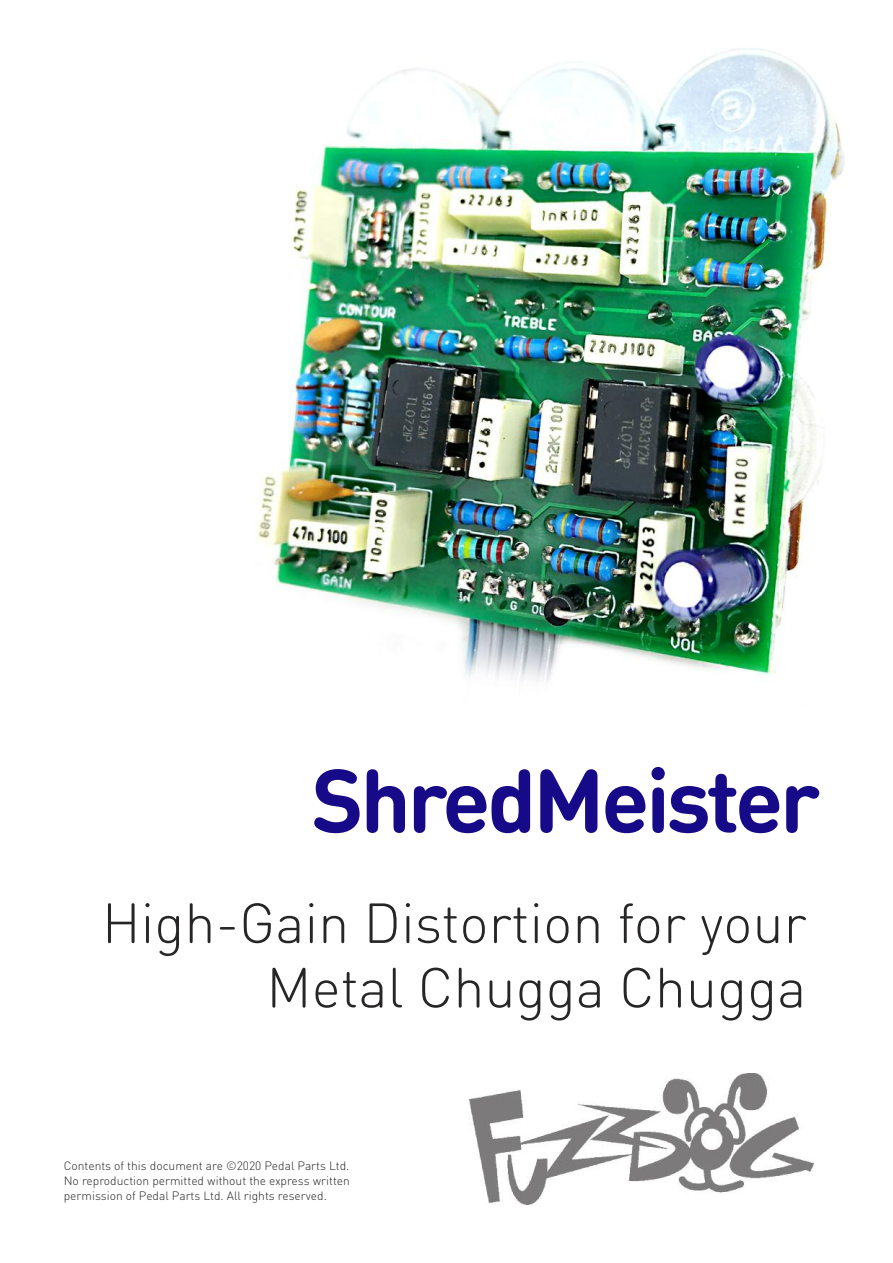
<style>
.page{position:relative;width:893px;height:1263px;background:#fff}
.page>*{position:absolute;margin:0;border:0;box-sizing:border-box;transform-origin:0 0}
.t1{font:700 88.5px "DIN Round Pro";letter-spacing:-.04em;color:#170a88}
.t2{font:300 55.5px/64.5px "DIN Round Pro";color:#272526;text-align:right}
.t3{font:300 12px/15px "DIN Round Pro";color:#272526;text-align:justify}
</style>
<div class="page">
<img style="left:469px;top:1073px;width:345px;height:132px">
<img style="left:257px;top:48px;width:587px;height:634px">
<h1 class="t1" style="left:311px;top:750px;width:510px">ShredMeister</h1>
<h2 class="t2" style="left:102px;top:891px;width:706px">High-Gain Distortion for your<br>Metal Chugga Chugga</h2>
<p class="t3" style="left:64px;top:1158px;width:288px">Contents of this document are ©2020 Pedal Parts Ltd.<br>No reproduction permitted without the express written permission of Pedal Parts Ltd. All rights reserved.</p>
</div>
